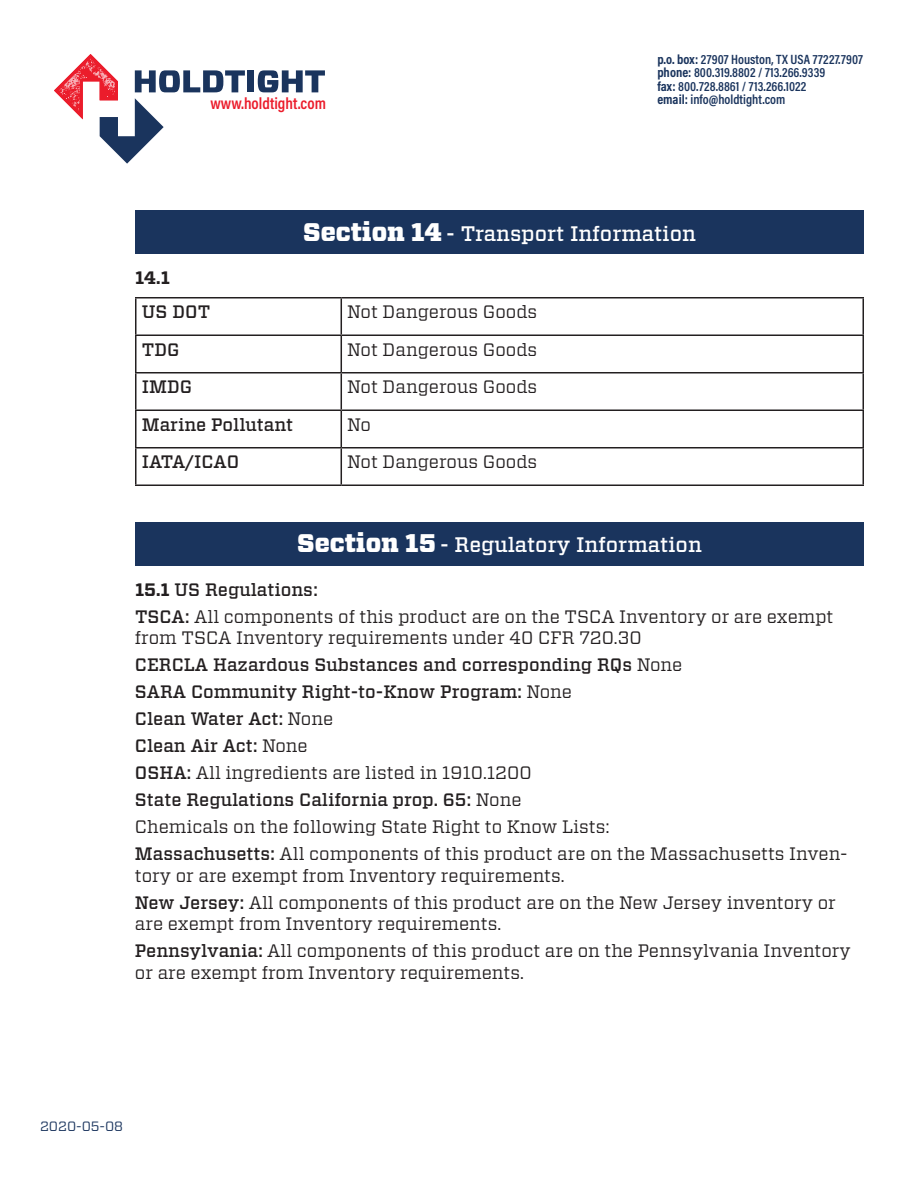
<style>
.page{position:relative;width:918px;height:1188px;background:#fff}
.page>*{position:absolute;margin:0;border:0;box-sizing:border-box;transform-origin:0 0}
.t1{font:500 21px "Vitesse";color:#fff}
.t2{font:18px/27px "Vitesse";color:#231f20}
.t3{font:500 18px "Vitesse";color:#231f20}
.t4{font:700 18px "Vitesse";color:#231f20}
.t5{font:600 16.5px "Acumin Pro Cond";color:#eb1c2b}
.t6{font:600 13.5px/13.5px "Acumin Pro Cond";color:#1a345d}
.t7{font:13.5px "Vitesse";color:#1a345d}
.s1{font-weight:700}
.s2{font-weight:900;font-size:25.5px}
.s3{font-weight:500}
</style>
<div class="page">
<div style="left:247px;top:70px;width:7px;height:22px;background:#1a345d"></div>
<svg style="left:258px;top:70px;width:67px;height:22px"></svg>
<svg style="left:54px;top:54px;width:191px;height:110px"></svg>
<div style="left:135px;top:523px;width:729px;height:43px;background:#1a345d"></div>
<div style="left:135px;top:211px;width:729px;height:43px;background:#1a345d"></div>
<hr style="left:135px;top:297px;width:206px;height:1px;background:#231f20">
<hr style="left:135px;top:298px;width:1px;height:36px;background:#231f20">
<hr style="left:341px;top:297px;width:523px;height:1px;background:#231f20">
<hr style="left:341px;top:298px;width:1px;height:36px;background:#231f20">
<hr style="left:862px;top:298px;width:2px;height:36px;background:#231f20">
<hr style="left:135px;top:334px;width:206px;height:2px;background:#231f20">
<hr style="left:135px;top:336px;width:1px;height:36px;background:#231f20">
<hr style="left:341px;top:334px;width:523px;height:2px;background:#231f20">
<hr style="left:341px;top:336px;width:1px;height:36px;background:#231f20">
<hr style="left:862px;top:336px;width:2px;height:36px;background:#231f20">
<hr style="left:135px;top:372px;width:206px;height:2px;background:#231f20">
<hr style="left:135px;top:374px;width:1px;height:36px;background:#231f20">
<hr style="left:341px;top:372px;width:523px;height:2px;background:#231f20">
<hr style="left:341px;top:374px;width:1px;height:36px;background:#231f20">
<hr style="left:862px;top:374px;width:2px;height:36px;background:#231f20">
<hr style="left:135px;top:410px;width:206px;height:1px;background:#231f20">
<hr style="left:135px;top:411px;width:1px;height:36px;background:#231f20">
<hr style="left:341px;top:410px;width:523px;height:1px;background:#231f20">
<hr style="left:341px;top:411px;width:1px;height:36px;background:#231f20">
<hr style="left:862px;top:411px;width:2px;height:36px;background:#231f20">
<hr style="left:135px;top:447px;width:206px;height:1px;background:#231f20">
<hr style="left:135px;top:448px;width:1px;height:36px;background:#231f20">
<hr style="left:341px;top:447px;width:523px;height:1px;background:#231f20">
<hr style="left:341px;top:448px;width:1px;height:36px;background:#231f20">
<hr style="left:862px;top:448px;width:2px;height:36px;background:#231f20">
<hr style="left:135px;top:484px;width:206px;height:2px;background:#231f20">
<hr style="left:341px;top:484px;width:523px;height:2px;background:#231f20">
<p class="t6" style="left:657px;top:52px;width:207px"><span class="s1">p.o. box:</span> 27907 Houston, TX USA 77227.7907 <span class="s1">phone:</span> 800.319.8802 / 713.266.9339<br><span class="s1">fax:</span> 800.728.8861 / 713.266.1022</p>
<p class="t5" style="left:211px;top:93px;width:117px">www.holdtight.com</p>
<p class="t6" style="left:657px;top:93px;width:130px"><span class="s1">email:</span> info@holdtight.com</p>
<p class="t4" style="left:135px;top:266px;width:36px">14.1</p>
<p class="t1" style="left:303px;top:219px;width:394px"><span class="s2">Section 14</span> - Transport Information</p>
<p class="t3" style="left:142px;top:300px;width:70px">US DOT</p>
<p class="t2" style="left:347px;top:298px;width:192px">Not Dangerous Goods</p>
<p class="t3" style="left:142px;top:337px;width:39px">TDG</p>
<p class="t2" style="left:347px;top:336px;width:192px">Not Dangerous Goods</p>
<p class="t3" style="left:142px;top:375px;width:52px">IMDG</p>
<p class="t2" style="left:347px;top:373px;width:192px">Not Dangerous Goods</p>
<p class="t3" style="left:142px;top:412px;width:153px">Marine Pollutant</p>
<p class="t2" style="left:347px;top:411px;width:25px">No</p>
<p class="t3" style="left:142px;top:450px;width:99px">IATA/ICAO</p>
<p class="t2" style="left:347px;top:448px;width:192px">Not Dangerous Goods</p>
<p class="t1" style="left:297px;top:531px;width:406px"><span class="s2">Section 15</span> - Regulatory Information</p>
<p class="t2" style="left:135px;top:576px;width:700px"><span class="s1">15.1</span> <span class="s3">US Regulations:<br>TSCA:</span> All components of this product are on the TSCA Inventory or are exempt</p>
<p class="t2" style="left:135px;top:624px;width:714px">from TSCA Inventory requirements under 40 CFR 720.30<br><span class="s3">CERCLA Hazardous Substances and corresponding RQs</span> None<br><span class="s3">SARA Community Right-to-Know Program:</span> None<br><span class="s3">Clean Water Act:</span> None<br><span class="s3">Clean Air Act:</span> None<br><span class="s3">OSHA:</span> All ingredients are listed in 1910.1200<br><span class="s3">State Regulations California prop. 65:</span> None<br>Chemicals on the following State Right to Know Lists:<br><span class="s3">Massachusetts:</span> All components of this product are on the Massachusetts Inven-</p>
<p class="t2" style="left:135px;top:862px;width:702px">tory or are exempt from Inventory requirements.<br><span class="s3">New Jersey:</span> All components of this product are on the New Jersey inventory or</p>
<p class="t2" style="left:135px;top:910px;width:717px">are exempt from Inventory requirements.<br><span class="s3">Pennsylvania:</span> All components of this product are on the Pennsylvania Inventory</p>
<p class="t2" style="left:135px;top:959px;width:390px">or are exempt from Inventory requirements.</p>
<p class="t7" style="left:40px;top:1117px;width:85px">2020-05-08</p>
</div>
